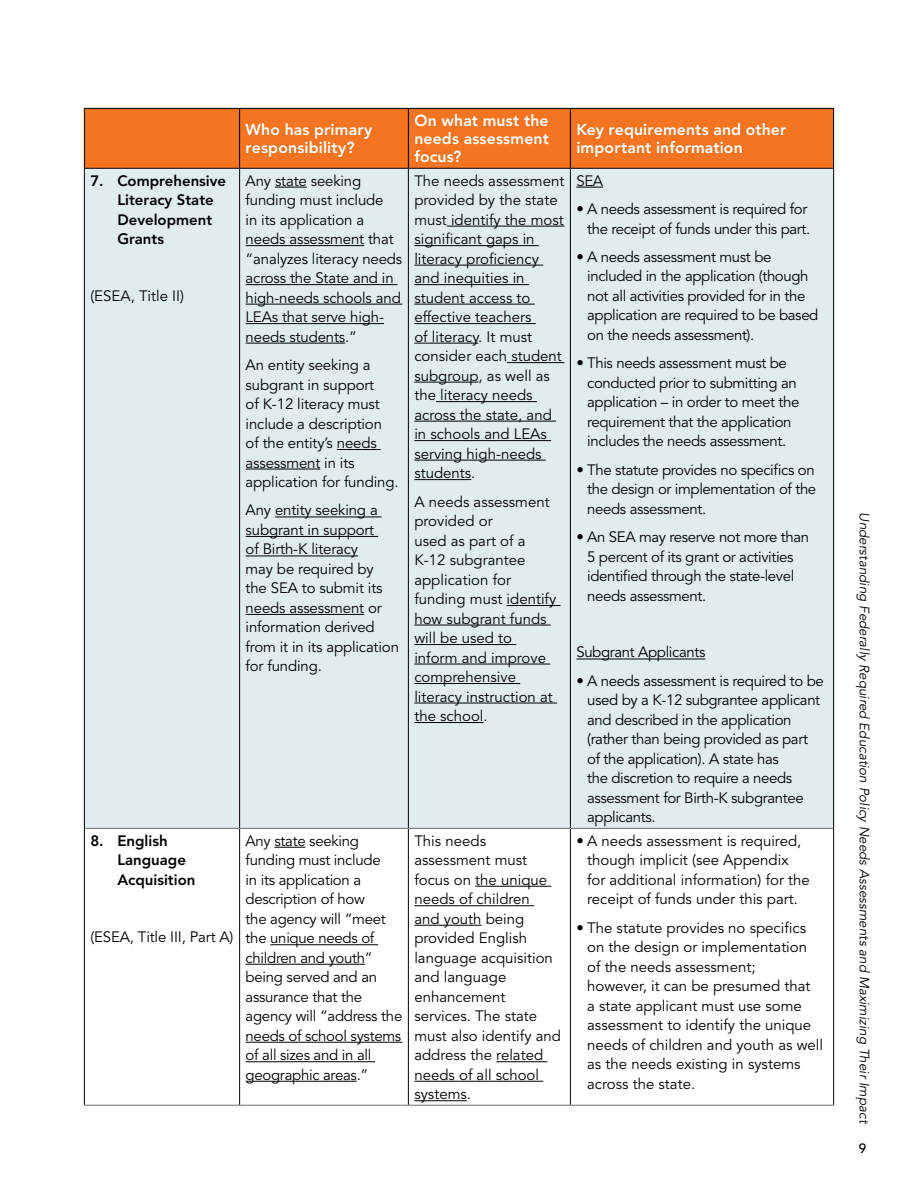
<style>
.page{position:relative;width:918px;height:1188px;background:#fff}
.page>*{position:absolute;margin:0;border:0;box-sizing:border-box;transform-origin:0 0}
.t1{font:800 15.75px/18px "Avenir LT Std";letter-spacing:.01em;color:#fff}
.t2{font:15px/19.5px "Avenir LT Std";letter-spacing:-.01em;color:#000}
.t3{font:800 15px/19.5px "Avenir LT Std";color:#000}
.t4{font:italic 13.5px "Avenir LT Std";color:#000}
.t5{font:500 13.5px "Avenir LT Std";color:#000}
</style>
<div class="page">
<div style="left:85px;top:109px;width:748px;height:59px;background:#f47421"></div>
<div style="left:85px;top:169px;width:748px;height:659px;background:#e1eded"></div>
<svg style="left:85px;top:829px;width:748px;height:276px"></svg>
<hr style="left:239px;top:109px;width:1px;height:59px;background:#000">
<hr style="left:408px;top:109px;width:1px;height:59px;background:#000">
<hr style="left:570px;top:109px;width:1px;height:59px;background:#000">
<hr style="left:239px;top:169px;width:1px;height:659px;background:#000">
<hr style="left:408px;top:169px;width:1px;height:659px;background:#000">
<hr style="left:570px;top:169px;width:1px;height:659px;background:#000">
<hr style="left:239px;top:829px;width:1px;height:276px;background:#000">
<hr style="left:408px;top:829px;width:1px;height:276px;background:#000">
<hr style="left:570px;top:829px;width:1px;height:276px;background:#000">
<hr style="left:84px;top:108px;width:156px;height:1px;background:#000">
<hr style="left:84px;top:109px;width:1px;height:59px;background:#000">
<hr style="left:240px;top:108px;width:168px;height:1px;background:#000">
<hr style="left:408px;top:108px;width:162px;height:1px;background:#000">
<hr style="left:570px;top:108px;width:264px;height:1px;background:#000">
<hr style="left:833px;top:109px;width:1px;height:59px;background:#000">
<hr style="left:84px;top:168px;width:156px;height:1px;background:#000">
<hr style="left:240px;top:168px;width:168px;height:1px;background:#000">
<hr style="left:408px;top:168px;width:162px;height:1px;background:#000">
<hr style="left:570px;top:168px;width:264px;height:1px;background:#000">
<hr style="left:84px;top:169px;width:1px;height:659px;background:#000">
<hr style="left:833px;top:169px;width:1px;height:659px;background:#000">
<hr style="left:85px;top:828px;width:155px;height:1px;background:#6d6e71">
<hr style="left:240px;top:828px;width:168px;height:1px;background:#6d6e71">
<hr style="left:408px;top:828px;width:162px;height:1px;background:#6d6e71">
<hr style="left:570px;top:828px;width:263px;height:1px;background:#6d6e71">
<hr style="left:84px;top:828px;width:1px;height:277px;background:#000">
<hr style="left:833px;top:828px;width:1px;height:277px;background:#000">
<hr style="left:84px;top:1105px;width:156px;height:1px;background:#6d6e71">
<hr style="left:240px;top:1105px;width:168px;height:1px;background:#6d6e71">
<hr style="left:408px;top:1105px;width:162px;height:1px;background:#6d6e71">
<hr style="left:570px;top:1105px;width:264px;height:1px;background:#6d6e71">
<hr style="left:275px;top:187px;width:32px;height:1px;background:#000">
<hr style="left:246px;top:245px;width:118px;height:1px;background:#000">
<hr style="left:246px;top:284px;width:152px;height:1px;background:#000">
<hr style="left:246px;top:304px;width:156px;height:1px;background:#000">
<hr style="left:246px;top:323px;width:138px;height:1px;background:#000">
<hr style="left:246px;top:343px;width:99px;height:1px;background:#000">
<hr style="left:337px;top:449px;width:44px;height:1px;background:#000">
<hr style="left:246px;top:469px;width:74px;height:1px;background:#000">
<hr style="left:275px;top:517px;width:107px;height:1px;background:#000">
<hr style="left:246px;top:536px;width:132px;height:1px;background:#000">
<hr style="left:246px;top:556px;width:112px;height:1px;background:#000">
<hr style="left:246px;top:614px;width:118px;height:1px;background:#000">
<hr style="left:447px;top:226px;width:117px;height:1px;background:#000">
<hr style="left:414px;top:245px;width:125px;height:1px;background:#000">
<hr style="left:414px;top:265px;width:129px;height:1px;background:#000">
<hr style="left:414px;top:284px;width:115px;height:1px;background:#000">
<hr style="left:414px;top:304px;width:121px;height:1px;background:#000">
<hr style="left:414px;top:323px;width:122px;height:1px;background:#000">
<hr style="left:414px;top:343px;width:64px;height:1px;background:#000">
<hr style="left:507px;top:362px;width:57px;height:1px;background:#000">
<hr style="left:414px;top:382px;width:65px;height:1px;background:#000">
<hr style="left:436px;top:401px;width:101px;height:1px;background:#000">
<hr style="left:414px;top:421px;width:142px;height:1px;background:#000">
<hr style="left:414px;top:440px;width:137px;height:1px;background:#000">
<hr style="left:414px;top:460px;width:132px;height:1px;background:#000">
<hr style="left:414px;top:479px;width:57px;height:1px;background:#000">
<hr style="left:507px;top:605px;width:53px;height:1px;background:#000">
<hr style="left:414px;top:625px;width:137px;height:1px;background:#000">
<hr style="left:414px;top:644px;width:102px;height:1px;background:#000">
<hr style="left:414px;top:664px;width:136px;height:1px;background:#000">
<hr style="left:414px;top:683px;width:106px;height:1px;background:#000">
<hr style="left:414px;top:703px;width:143px;height:1px;background:#000">
<hr style="left:414px;top:722px;width:70px;height:1px;background:#000">
<svg style="left:576px;top:187px;width:27px;height:1px"></svg>
<hr style="left:576px;top:659px;width:129px;height:1px;background:#000">
<hr style="left:274px;top:847px;width:31px;height:1px;background:#000">
<hr style="left:270px;top:944px;width:108px;height:1px;background:#000">
<hr style="left:246px;top:964px;width:119px;height:1px;background:#000">
<hr style="left:246px;top:1042px;width:156px;height:1px;background:#000">
<hr style="left:246px;top:1061px;width:129px;height:1px;background:#000">
<hr style="left:246px;top:1081px;width:111px;height:1px;background:#000">
<hr style="left:475px;top:886px;width:76px;height:1px;background:#000">
<hr style="left:414px;top:905px;width:120px;height:1px;background:#000">
<hr style="left:414px;top:925px;width:68px;height:1px;background:#000">
<hr style="left:496px;top:1061px;width:51px;height:1px;background:#000">
<hr style="left:414px;top:1081px;width:129px;height:1px;background:#000">
<hr style="left:414px;top:1100px;width:53px;height:1px;background:#000">
<p class="t3" style="left:117px;top:171px;width:110px;text-indent:-27px">7. Comprehensive<br>Literacy State<br>Development<br>Grants</p>
<p class="t2" style="left:90px;top:286px;width:95px">(ESEA, Title II)</p>
<p class="t3" style="left:117px;top:831px;width:80px;text-indent:-27px">8. English<br>Language<br>Acquisition</p>
<p class="t2" style="left:90px;top:927px;width:145px">(ESEA, Title III, Part A)</p>
<p class="t1" style="left:246px;top:121px;width:128px">Who has primary responsibility?</p>
<p class="t1" style="left:414px;top:112px;width:136px;text-align:justify">On what must the needs assessment focus?</p>
<p class="t1" style="left:576px;top:121px;width:211px">Key requirements and other important information</p>
<p class="t2" style="left:246px;top:171px;width:158px">Any state seeking funding must include<br>in its application a needs assessment that “analyzes literacy needs across the State and in high-needs schools and<br>LEAs that serve high&shy;needs students.”</p>
<p class="t2" style="left:246px;top:356px;width:154px">An entity seeking a subgrant in support<br>of K-12 literacy must include a description of the entity’s needs assessment in its application for funding.</p>
<p class="t2" style="left:246px;top:501px;width:155px">Any entity seeking a subgrant in support<br>of Birth-K literacy<br>may be required by<br>the SEA to submit its needs assessment or information derived from it in its application for funding.</p>
<p class="t2" style="left:414px;top:171px;width:151px">The needs assessment provided by the state must identify the most significant gaps in literacy proficiency and inequities in student access to effective teachers<br>of literacy. It must consider each student subgroup, as well as the literacy needs across the state, and in schools and LEAs serving high-needs students.</p>
<p class="t2" style="left:414px;top:492px;width:143px">A needs assessment provided or<br>used as part of a<br>K-12 subgrantee application for funding must identify how subgrant funds will be used to inform and improve comprehensive literacy instruction at the school.</p>
<p class="t2" style="left:576px;top:171px;width:28px">SEA</p>
<p class="t2" style="left:576px;top:200px;width:235px;text-align:right">• A needs assessment is required for the receipt of funds under this part.</p>
<p class="t2" style="left:587px;top:247px;width:233px;text-indent:-11px">• A needs assessment must be included in the application (though not all activities provided for in the application are required to be based on the needs assessment).</p>
<p class="t2" style="left:587px;top:354px;width:214px;text-indent:-11px">• This needs assessment must be conducted prior to submitting an application – in order to meet the requirement that the application includes the needs assessment.</p>
<p class="t2" style="left:587px;top:460px;width:231px;text-align:justify;text-indent:-11px">• The statute provides no specifics on the design or implementation of the needs assessment.</p>
<p class="t2" style="left:587px;top:528px;width:224px;text-indent:-11px">• An SEA may reserve not more than<br>5 percent of its grant or activities identified through the state-level needs assessment.</p>
<p class="t2" style="left:576px;top:643px;width:131px">Subgrant Applicants</p>
<p class="t2" style="left:587px;top:671px;width:238px;text-indent:-11px">• A needs assessment is required to be used by a K-12 subgrantee applicant and described in the application (rather than being provided as part of the application). A state has<br>the discretion to require a needs assessment for Birth-K subgrantee applicants.</p>
<p class="t2" style="left:246px;top:831px;width:158px">Any state seeking funding must include<br>in its application a description of how<br>the agency will “meet the unique needs of children and youth” being served and an assurance that the agency will “address the needs of school systems of all sizes and in all geographic areas.”</p>
<p class="t2" style="left:414px;top:831px;width:148px">This needs assessment must focus on the unique needs of children<br>and youth being provided English language acquisition and language enhancement services. The state must also identify and address the related needs of all school systems.</p>
<p class="t2" style="left:587px;top:831px;width:224px;text-indent:-11px">• A needs assessment is required, though implicit (see Appendix for additional information) for the receipt of funds under this part.</p>
<p class="t2" style="left:587px;top:918px;width:237px;text-indent:-11px">• The statute provides no specifics on the design or implementation of the needs assessment;<br>however, it can be presumed that<br>a state applicant must use some assessment to identify the unique needs of children and youth as well as the needs existing in systems across the state.</p>
<p class="t4" style="left:872px;top:512px;width:613px;rotate:90deg">Understanding Federally Required Education Policy Needs Assessments and Maximizing Their Impact</p>
<p class="t5" style="left:859px;top:1141px;width:9px">9</p>
</div>
